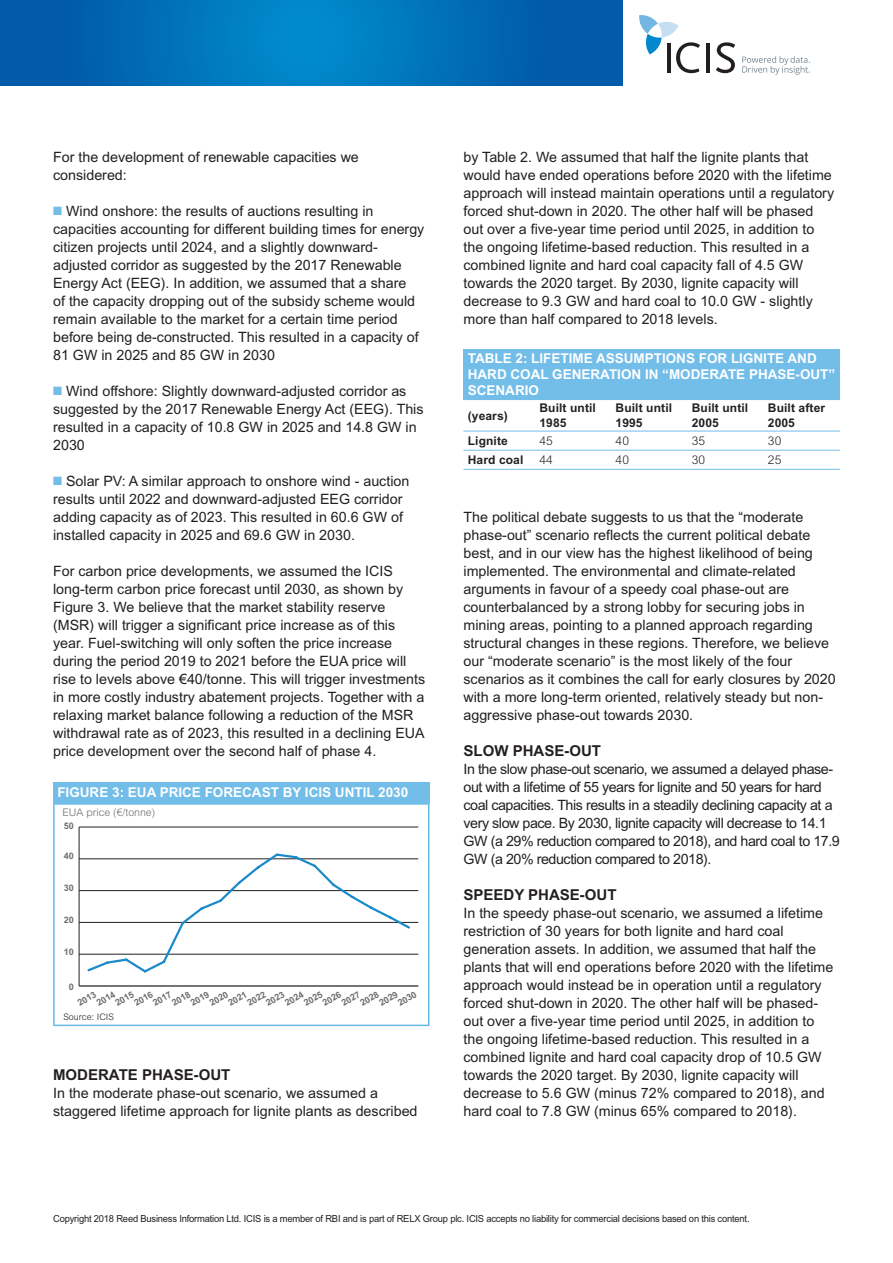
<style>
.page{position:relative;width:893px;height:1263px;background:#fff}
.page>*{position:absolute;margin:0;border:0;box-sizing:border-box;transform-origin:0 0}
.WP_crosshead{font:700 15px "Arial MT Std";color:#231f20}
.WP_body_text{font:14.25px/18px "Arial MT Std";color:#231f20}
.WP_body_text-2{font:14.25px/18px "Arial MT Std";letter-spacing:-.03em;color:#231f20}
.Table_head{font:700 13.5px/16.2px "Arial MT Std";color:#fff}
.Table_col_head{font:700 12px/14.4px "Arial MT Std";letter-spacing:.01em;color:#231f20}
.Table_bodycopy{font:300 12px "Arial MT Std";letter-spacing:.01em;color:#231f20}
.Table_row_head{font:700 12px "Arial MT Std";letter-spacing:.01em;color:#231f20}
.t1{font:300 10.5px "Arial MT Std";color:#6c6d70}
.t2{font:9.75px "Arial MT Std";letter-spacing:-.02em;color:#231f20;scale:.96 1}
.t3{font:700 9px/9.4px "Arial MT Std";color:#6c6d70}
.t4{font:300 9px "Arial MT Std";color:#231f20}
.s1{color:#73bde9}
</style>
<div class="page">
<svg style="left:0;top:0;width:622px;height:86px;background:#006db7"></svg>
<svg style="left:622px;top:3px;width:188px;height:83px"></svg>
<div style="left:463px;top:349px;width:377px;height:51px;background:#73bde9"></div>
<hr style="left:463px;top:469px;width:72px;height:1px;background:#73bde9">
<hr style="left:535px;top:469px;width:76px;height:1px;background:#73bde9">
<hr style="left:611px;top:469px;width:76px;height:1px;background:#73bde9">
<hr style="left:687px;top:469px;width:77px;height:1px;background:#73bde9">
<hr style="left:764px;top:469px;width:76px;height:1px;background:#73bde9">
<hr style="left:463px;top:450px;width:72px;height:1px;background:#73bde9">
<hr style="left:535px;top:450px;width:76px;height:1px;background:#73bde9">
<hr style="left:611px;top:450px;width:76px;height:1px;background:#73bde9">
<hr style="left:687px;top:450px;width:77px;height:1px;background:#73bde9">
<hr style="left:764px;top:450px;width:76px;height:1px;background:#73bde9">
<hr style="left:463px;top:431px;width:72px;height:1px;background:#73bde9">
<hr style="left:535px;top:431px;width:76px;height:1px;background:#73bde9">
<hr style="left:611px;top:431px;width:76px;height:1px;background:#73bde9">
<hr style="left:687px;top:431px;width:77px;height:1px;background:#73bde9">
<hr style="left:764px;top:431px;width:76px;height:1px;background:#73bde9">
<svg style="left:53px;top:803px;width:376px;height:223px"></svg>
<hr style="left:79px;top:827px;width:1px;height:159px;background:#231f20">
<hr style="left:79px;top:986px;width:339px;height:1px;background:#454849">
<hr style="left:79px;top:954px;width:339px;height:1px;background:#231f20">
<hr style="left:79px;top:922px;width:339px;height:1px;background:#231f20">
<hr style="left:79px;top:890px;width:339px;height:1px;background:#231f20">
<hr style="left:79px;top:858px;width:339px;height:1px;background:#231f20">
<hr style="left:79px;top:827px;width:339px;height:1px;background:#231f20">
<svg style="left:86px;top:851px;width:326px;height:123px"></svg>
<div style="left:53px;top:782px;width:376px;height:21px;background:#73bde9"></div>
<p class="WP_body_text" style="left:53px;top:148px;width:307px">For the development of renewable capacities we considered:</p>
<p class="WP_body_text" style="left:53px;top:202px;width:373px"><span class="s1">■</span> Wind onshore: the results of auctions resulting in capacities accounting for different building times for energy citizen projects until 2024, and a slightly downward&shy;adjusted corridor as suggested by the 2017 Renewable Energy Act (EEG). In addition, we assumed that a share<br>of the capacity dropping out of the subsidy scheme would remain available to the market for a certain time period before being de-constructed. This resulted in a capacity of 81 GW in 2025 and 85 GW in 2030</p>
<p class="WP_body_text" style="left:53px;top:382px;width:372px"><span class="s1">■</span> Wind offshore: Slightly downward-adjusted corridor as suggested by the 2017 Renewable Energy Act (EEG). This resulted in a capacity of 10.8 GW in 2025 and 14.8 GW in 2030</p>
<p class="WP_body_text" style="left:53px;top:472px;width:358px"><span class="s1">■</span> Solar PV: A similar approach to onshore wind - auction results until 2022 and downward-adjusted EEG corridor adding capacity as of 2023. This resulted in 60.6 GW of installed capacity in 2025 and 69.6 GW in 2030.</p>
<p class="WP_body_text" style="left:53px;top:562px;width:373px">For carbon price developments, we assumed the ICIS long-term carbon price forecast until 2030, as shown by Figure 3. We believe that the market stability reserve (MSR) will trigger a significant price increase as of this year. Fuel-switching will only soften the price increase during the period 2019 to 2021 before the EUA price will rise to levels above €40/tonne. This will trigger investments in more costly industry abatement projects. Together with a relaxing market balance following a reduction of the MSR withdrawal rate as of 2023, this resulted in a declining EUA price development over the second half of phase 4.</p>
<p class="Table_head" style="left:57px;top:784px;width:352px">FIGURE 3: EUA PRICE FORECAST BY ICIS UNTIL 2030</p>
<p class="t1" style="left:63px;top:806px;width:94px">EUA price (€/tonne)</p>
<p class="t3" style="left:64px;top:821px;width:12px">50</p>
<p class="t3" style="left:64px;top:851px;width:12px">40</p>
<p class="t3" style="left:64px;top:883px;width:12px">30</p>
<p class="t3" style="left:64px;top:915px;width:12px">20</p>
<p class="t3" style="left:64px;top:946px;width:12px">10</p>
<p class="t3" style="left:69px;top:982px;width:7px">0</p>
<p class="t3" style="left:76px;top:999px;width:22px;rotate:-30deg">2013</p>
<p class="t3" style="left:95px;top:999px;width:22px;rotate:-30deg">2014</p>
<p class="t3" style="left:114px;top:999px;width:22px;rotate:-30deg">2015</p>
<p class="t3" style="left:132px;top:999px;width:22px;rotate:-30deg">2016</p>
<p class="t3" style="left:151px;top:999px;width:22px;rotate:-30deg">2017</p>
<p class="t3" style="left:170px;top:999px;width:22px;rotate:-30deg">2018</p>
<p class="t3" style="left:189px;top:999px;width:22px;rotate:-30deg">2019</p>
<p class="t3" style="left:208px;top:999px;width:22px;rotate:-30deg">2020</p>
<p class="t3" style="left:227px;top:999px;width:22px;rotate:-30deg">2021</p>
<p class="t3" style="left:245px;top:999px;width:22px;rotate:-30deg">2022</p>
<p class="t3" style="left:278px;top:991px;width:22px;text-indent:-16px;rotate:-30deg">2023<br>2024</p>
<p class="t3" style="left:316px;top:991px;width:22px;text-indent:-16px;rotate:-30deg">2025<br>2026</p>
<p class="t3" style="left:354px;top:991px;width:22px;text-indent:-16px;rotate:-30deg">2027<br>2028</p>
<p class="t3" style="left:391px;top:991px;width:22px;text-indent:-16px;rotate:-30deg">2029<br>2030</p>
<p class="t4" style="left:63px;top:1011px;width:52px">Source: ICIS</p>
<p class="WP_crosshead" style="left:53px;top:1066px;width:179px">MODERATE PHASE-OUT</p>
<p class="WP_body_text" style="left:53px;top:1084px;width:366px">In the moderate phase-out scenario, we assumed a staggered lifetime approach for lignite plants as described</p>
<p class="WP_body_text" style="left:463px;top:148px;width:372px">by Table 2. We assumed that half the lignite plants that would have ended operations before 2020 with the lifetime approach will instead maintain operations until a regulatory forced shut-down in 2020. The other half will be phased out over a five-year time period until 2025, in addition to the ongoing lifetime-based reduction. This resulted in a combined lignite and hard coal capacity fall of 4.5 GW towards the 2020 target. By 2030, lignite capacity will decrease to 9.3 GW and hard coal to 10.0 GW - slightly more than half compared to 2018 levels.</p>
<p class="Table_head" style="left:468px;top:350px;width:369px">TABLE 2: LIFETIME ASSUMPTIONS FOR LIGNITE AND<br>HARD COAL GENERATION IN “MODERATE PHASE-OUT”<br>SCENARIO</p>
<p class="Table_col_head" style="left:468px;top:408px;width:42px">(years)</p>
<p class="Table_col_head" style="left:539px;top:401px;width:58px">Built until<br>1985</p>
<p class="Table_col_head" style="left:616px;top:401px;width:58px">Built until<br>1995</p>
<p class="Table_col_head" style="left:692px;top:401px;width:58px">Built until<br>2005</p>
<p class="Table_col_head" style="left:768px;top:401px;width:59px">Built after<br>2005</p>
<p class="Table_row_head" style="left:468px;top:434px;width:42px">Lignite</p>
<p class="Table_bodycopy" style="left:539px;top:434px;width:15px">45</p>
<p class="Table_bodycopy" style="left:616px;top:434px;width:15px">40</p>
<p class="Table_bodycopy" style="left:692px;top:434px;width:15px">35</p>
<p class="Table_bodycopy" style="left:768px;top:434px;width:15px">30</p>
<p class="Table_row_head" style="left:468px;top:453px;width:57px">Hard coal</p>
<p class="Table_bodycopy" style="left:539px;top:453px;width:15px">44</p>
<p class="Table_bodycopy" style="left:616px;top:453px;width:15px">40</p>
<p class="Table_bodycopy" style="left:692px;top:453px;width:15px">30</p>
<p class="Table_bodycopy" style="left:768px;top:453px;width:15px">25</p>
<p class="WP_body_text" style="left:463px;top:508px;width:374px">The political debate suggests to us that the “moderate phase-out” scenario reflects the current political debate best, and in our view has the highest likelihood of being implemented. The environmental and climate-related arguments in favour of a speedy coal phase-out are counterbalanced by a strong lobby for securing jobs in mining areas, pointing to a planned approach regarding structural changes in these regions. Therefore, we believe our “moderate scenario” is the most likely of the four scenarios as it combines the call for early closures by 2020 with a more long-term oriented, relatively steady but non&shy;aggressive phase-out towards 2030.</p>
<p class="WP_crosshead" style="left:463px;top:742px;width:139px">SLOW PHASE-OUT</p>
<p class="WP_body_text-2" style="left:463px;top:760px;width:378px">In the slow phase-out scenario, we assumed a delayed phase&shy;out with a lifetime of 55 years for lignite and 50 years for hard coal capacities. This results in a steadily declining capacity at a very slow pace. By 2030, lignite capacity will decrease to 14.1<br>GW (a 29% reduction compared to 2018), and hard coal to 17.9<br>GW (a 20% reduction compared to 2018).</p>
<p class="WP_crosshead" style="left:463px;top:886px;width:155px">SPEEDY PHASE-OUT</p>
<p class="WP_body_text" style="left:463px;top:904px;width:371px">In the speedy phase-out scenario, we assumed a lifetime restriction of 30 years for both lignite and hard coal generation assets. In addition, we assumed that half the plants that will end operations before 2020 with the lifetime approach would instead be in operation until a regulatory forced shut-down in 2020. The other half will be phased&shy;out over a five-year time period until 2025, in addition to the ongoing lifetime-based reduction. This resulted in a combined lignite and hard coal capacity drop of 10.5 GW towards the 2020 target. By 2030, lignite capacity will decrease to 5.6 GW (minus 72% compared to 2018), and hard coal to 7.8 GW (minus 65% compared to 2018).</p>
<p class="t2" style="left:53px;top:1213px;width:727px">Copyright 2018 Reed Business Information Ltd. ICIS is a member of RBI and is part of RELX Group plc. ICIS accepts no liability for commercial decisions based on this content.</p>
</div>
